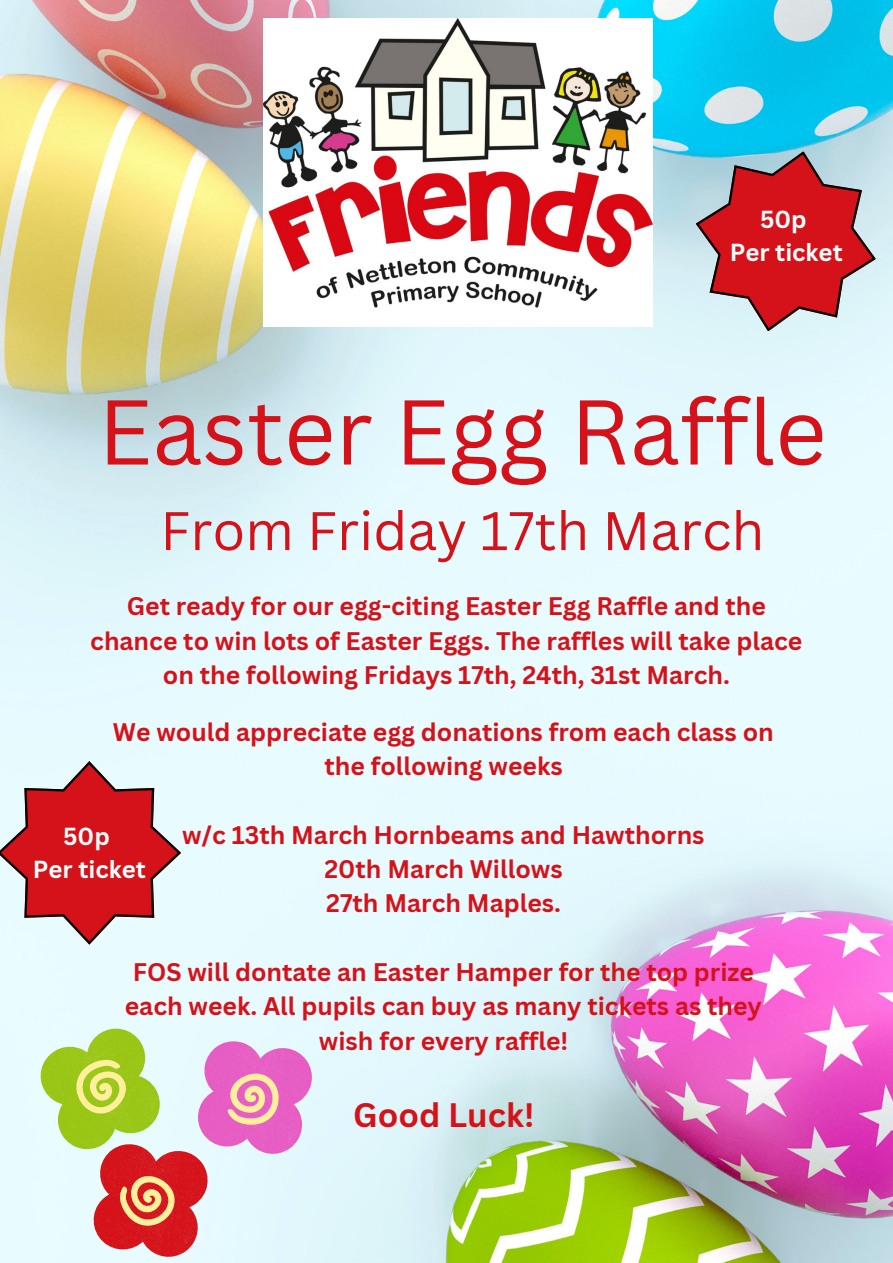
<style>
.page{position:relative;width:893px;height:1263px;background:#fff}
.page>*{position:absolute;margin:0;border:0;box-sizing:border-box;transform-origin:0 0}
.t1{font:89.85px "Canva Sans";color:#d51219}
.t2{font:53.1px "Canva Sans";color:#d51219}
.t3{font:700 33px "Canva Sans";color:#d51219}
.t4{font:700 24.75px/34.3px "Canva Sans";color:#d51219;text-align:center}
.t5{font:700 24px/33.2px "Canva Sans";color:#fff;text-align:center}
</style>
<div class="page">
<img style="left:0;top:0;width:893px;height:1263px">
<svg style="left:28px;top:1016px;width:291px;height:247px"></svg>
<img style="left:264px;top:19px;width:388px;height:307px">
<svg style="left:695px;top:151px;width:181px;height:180px"></svg>
<svg style="left:0;top:761px;width:181px;height:184px"></svg>
<p class="t5" style="left:730px;top:202px;width:114px">50p<br>Per ticket</p>
<h1 class="t1" style="left:98px;top:369px;width:730px">Easter Egg Raffle</h1>
<h2 class="t2" style="left:160px;top:493px;width:605px">From Friday 17th March</h2>
<p class="t4" style="left:90px;top:588px;width:713px">Get ready for our egg-citing Easter Egg Raffle and the chance to win lots of Easter Eggs. The raffles will take place on the following Fridays 17th, 24th, 31st March.</p>
<p class="t4" style="left:113px;top:714px;width:662px">We would appreciate egg donations from each class on the following weeks</p>
<p class="t5" style="left:33px;top:819px;width:114px">50p<br>Per ticket</p>
<p class="t4" style="left:182px;top:817px;width:524px">w/c 13th March Hornbeams and Hawthorns<br>20th March Willows<br>27th March Maples.</p>
<p class="t4" style="left:125px;top:954px;width:638px">FOS will dontate an Easter Hamper for the top prize each week. All pupils can buy as many tickets as they wish for every raffle!</p>
<h3 class="t3" style="left:353px;top:1092px;width:183px">Good Luck!</h3>
</div>
